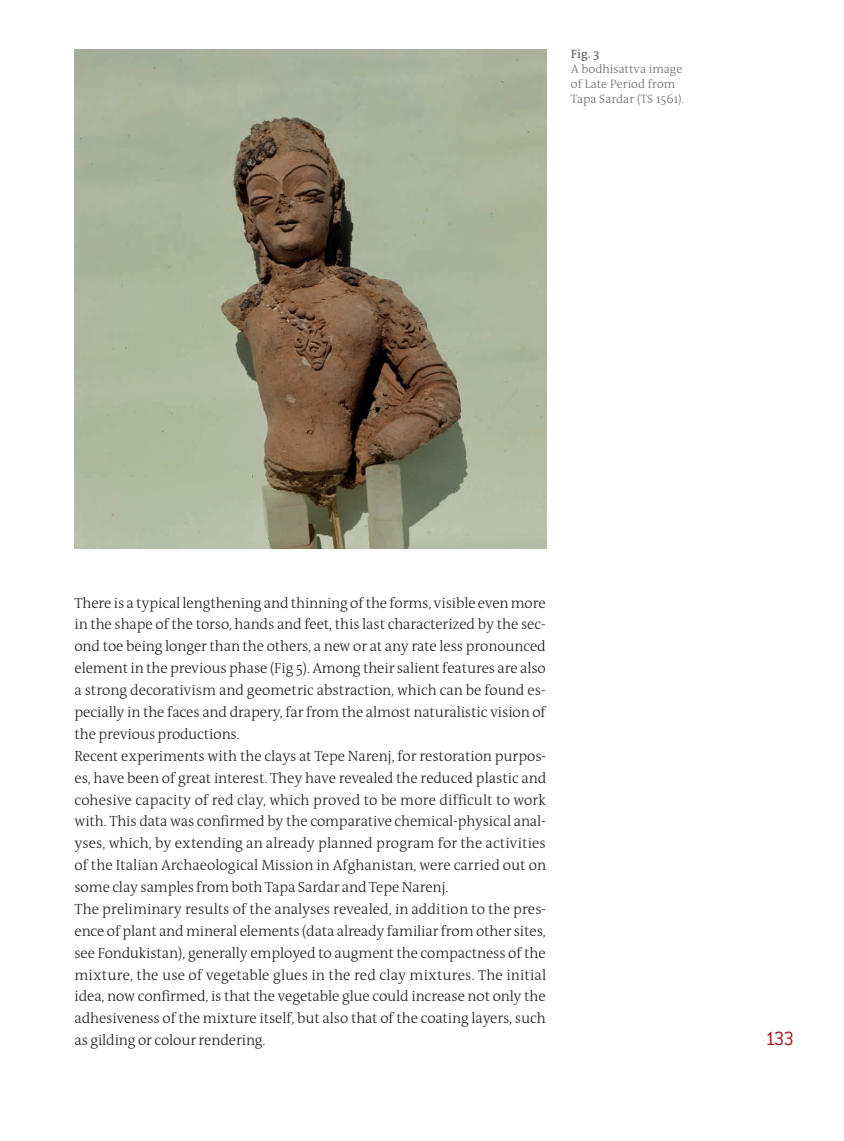
<style>
.page{position:relative;width:844px;height:1141px;background:#fff}
.page>*{position:absolute;margin:0;border:0;box-sizing:border-box;transform-origin:0 0}
.t1{font:300 21px "Conduit ITC";color:#b00d15}
.t2{font:300 14.88px/21.9px "The Antiqua B3";letter-spacing:-.01em;color:#231f20}
.t3{font:300 12.25px/14.7px "The Antiqua B3";color:#6c6d70}
.t4{font:600 12.25px "The Antiqua B6";color:#6c6d70}
</style>
<div class="page">
<img style="left:74px;top:50px;width:472px;height:499px">
<p class="t4" style="left:570px;top:48px;width:30px">Fig. 3</p>
<p class="t3" style="left:570px;top:62px;width:115px">A bodhisattva image of Late Period from<br>Tapa Sardar (TS 1561).</p>
<p class="t2" style="left:74px;top:592px;width:473px">There is a typical lengthening and thinning of the forms, visible even more in the shape of the torso, hands and feet, this last characterized by the sec&shy;ond toe being longer than the others, a new or at any rate less pronounced element in the previous phase (Fig 5). Among their salient features are also a strong decorativism and geometric abstraction, which can be found es&shy;pecially in the faces and drapery, far from the almost naturalistic vision of the previous productions.<br>Recent experiments with the clays at Tepe Narenj, for restoration purpos&shy;es, have been of great interest. They have revealed the reduced plastic and cohesive capacity of red clay, which proved to be more difficult to work with. This data was confirmed by the comparative chemical-physical anal&shy;yses, which, by extending an already planned program for the activities of the Italian Archaeological Mission in Afghanistan, were carried out on some clay samples from both Tapa Sardar and Tepe Narenj.<br>The preliminary results of the analyses revealed, in addition to the pres&shy;ence of plant and mineral elements (data already familiar from other sites, see Fondukistan), generally employed to augment the compactness of the mixture, the use of vegetable glues in the red clay mixtures. The initial idea, now confirmed, is that the vegetable glue could increase not only the adhesiveness of the mixture itself, but also that of the coating layers, such as gilding or colour rendering.</p>
<h1 class="t1" style="left:764px;top:1027px;width:31px">133</h1>
</div>
